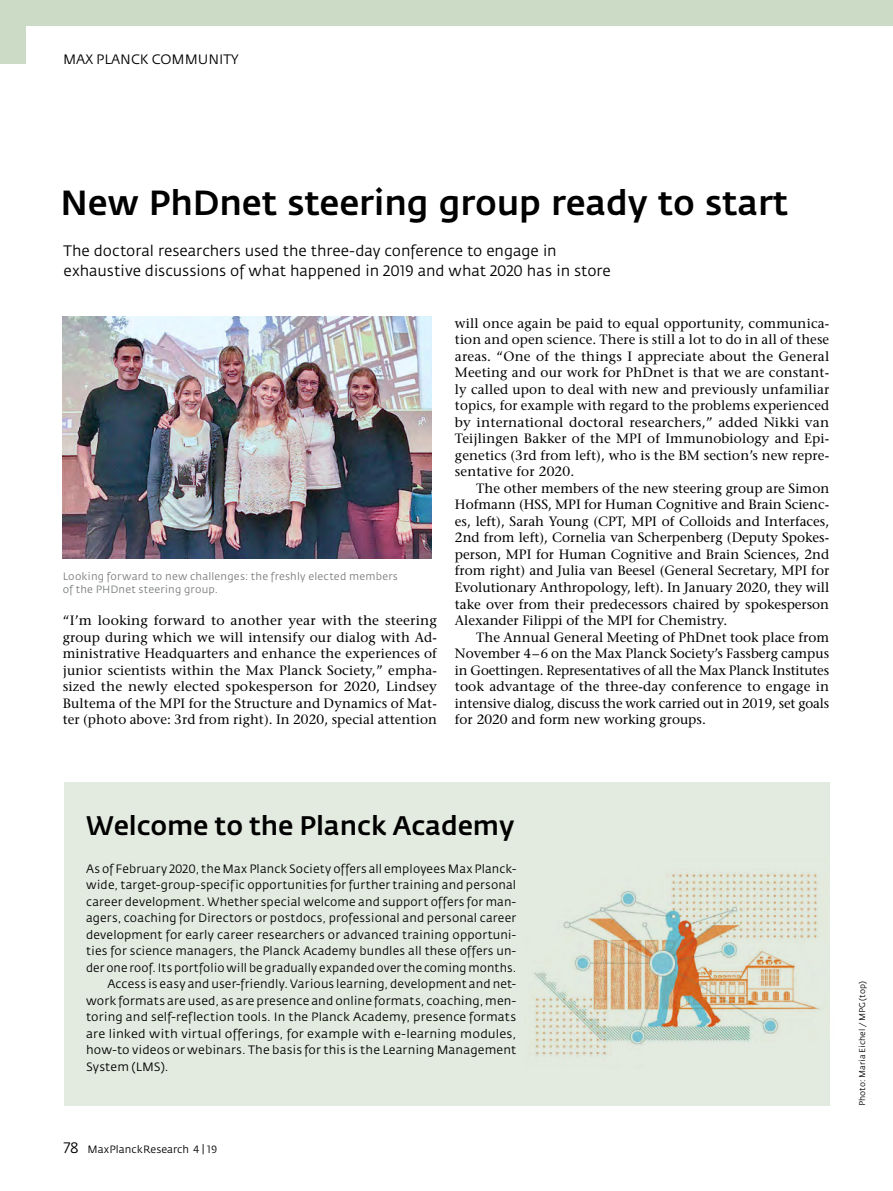
<style>
.page{position:relative;width:893px;height:1191px;background:#fff}
.page>*{position:absolute;margin:0;border:0;box-sizing:border-box;transform-origin:0 0}
.t1{font:500 34.5px "Fedra Sans";letter-spacing:-.005em;color:#000}
.t2{font:500 26.55px "Fedra Sans";letter-spacing:-.005em;color:#000}
.t3{font:15px/19.5px "Fedra Sans";letter-spacing:-.005em;color:#000}
.t4{font:13.5px/16.5px "Stone Serif";letter-spacing:.01em;color:#000;text-align:justify}
.t5{font:13.5px "Fedra Sans";color:#000}
.t6{font:12px "Fedra Sans";letter-spacing:.01em;color:#000}
.t7{font:12px "Fedra Sans";letter-spacing:.01em;color:#000;scale:1.04 1}
.t8{font:10.5px/13.5px "Fedra Sans";letter-spacing:.02em;color:#7a7d7d}
.t9{font:10.5px "Fedra Sans";color:#000}
.t10{font:8.25px "Fedra Sans";color:#000}
.s1{font-family:"Fedra Sans Book SC"}
.s2{font-family:"Fedra Sans Book SC";font-size:15px}
</style>
<div class="page">
<div style="left:64px;top:782px;width:765px;height:324px;background:#e3eadf"></div>
<div style="left:0;top:0;width:26px;height:64px;background:#ccdbc5"></div>
<div style="left:0;top:0;width:893px;height:26px;background:#ccdbc5"></div>
<img style="left:63px;top:316px;width:368px;height:243px">
<img style="left:534px;top:858px;width:296px;height:210px">
<p class="t5" style="left:63px;top:52px;width:177px">MAX PLANCK COMMUNITY</p>
<h1 class="t1" style="left:61px;top:184px;width:729px">New PhDnet steering group ready to start</h1>
<p class="t3" style="left:64px;top:242px;width:549px">The doctoral researchers used the three-day conference to engage in exhaustive discussions of what happened in <span class="s1">2019</span> and what <span class="s1">2020</span> has in store</p>
<p class="t8" style="left:63px;top:569px;width:337px">Looking forward to new challenges: the freshly elected members of the PHDnet steering group.</p>
<p class="t4" style="left:63px;top:612px;width:376px">“I’m looking forward to another year with the steering group during which we will intensify our dialog with Ad&shy;ministrative Headquarters and enhance the experiences of junior scientists within the Max Planck Society,” empha&shy;sized the newly elected spokesperson for 2020, Lindsey Bultema of the MPI for the Structure and Dynamics of Mat&shy;ter (photo above: 3rd from right). In 2020, special attention</p>
<p class="t4" style="left:455px;top:315px;width:376px">will once again be paid to equal opportunity, communica&shy;tion and open science. There is still a lot to do in all of these areas. “One of the things I appreciate about the General Meeting and our work for PhDnet is that we are constant&shy;ly called upon to deal with new and previously unfamiliar topics, for example with regard to the problems experienced by international doctoral researchers,” added Nikki van Teijlingen Bakker of the MPI of Immunobiology and Epi&shy;genetics (3rd from left), who is the BM section’s new repre&shy;sentative for 2020.</p>
<p class="t4" style="left:455px;top:480px;width:376px;text-indent:21px">The other members of the new steering group are Simon Hofmann (HSS, MPI for Human Cognitive and Brain Scienc&shy;es, left), Sarah Young (CPT, MPI of Colloids and Interfaces, 2nd from left), Cornelia van Scherpenberg (Deputy Spokes&shy;person, MPI for Human Cognitive and Brain Sciences, 2nd from right) and Julia van Beesel (General Secretary, MPI for Evolutionary Anthropology, left). In January 2020, they will take over from their predecessors chaired by spokesperson Alexander Filippi of the MPI for Chemistry.</p>
<p class="t4" style="left:455px;top:628px;width:376px;text-indent:21px">The Annual General Meeting of PhDnet took place from November 4 – 6 on the Max Planck Society’s Fassberg campus in Goettingen. Representatives of all the Max Planck Institutes took advantage of the three-day conference to engage in intensive dialog, discuss the work carried out in 2019, set goals for 2020 and form new working groups.</p>
<h2 class="t2" style="left:86px;top:810px;width:430px">Welcome to the Planck Academy</h2>
<p class="t6" style="left:86px;top:862px;width:432px">As of February <span class="s1">2020</span>, the Max Planck Society offers all employees Max Planck-</p>
<p class="t6" style="left:86px;top:878px;width:432px">wide, target-group-specific opportunities for further training and personal</p>
<p class="t6" style="left:86px;top:895px;width:432px">career development. Whether special welcome and support offers for man-</p>
<p class="t6" style="left:86px;top:911px;width:432px">agers, coaching for Directors or postdocs, professional and personal career</p>
<p class="t6" style="left:86px;top:928px;width:432px">development for early career researchers or advanced training opportuni-</p>
<p class="t6" style="left:86px;top:944px;width:432px">ties for science managers, the Planck Academy bundles all these offers un-</p>
<p class="t6" style="left:86px;top:961px;width:432px">der one roof. Its portfolio will be gradually expanded over the coming months.</p>
<p class="t6" style="left:107px;top:977px;width:410px">Access is easy and user-friendly. Various learning, development and net-</p>
<p class="t6" style="left:86px;top:994px;width:432px">work formats are used, as are presence and online formats, coaching, men-</p>
<p class="t6" style="left:86px;top:1010px;width:432px">toring and self-reflection tools. In the Planck Academy, presence formats</p>
<p class="t7" style="left:86px;top:1027px;width:415px">are linked with virtual offerings, for example with e-learning modules,</p>
<p class="t6" style="left:86px;top:1043px;width:432px">how-to videos or webinars. The basis for this is the Learning Management</p>
<p class="t6" style="left:86px;top:1060px;width:84px">System (LMS).</p>
<p class="t9" style="left:64px;top:1144px;width:155px"><span class="s2">78</span> MaxPlanckResearch <span class="s1">4 | 19</span></p>
<p class="t10" style="left:858px;top:1106px;width:126px;rotate:-90deg">Photo: Maria Eichel / MPG (top)</p>
</div>
